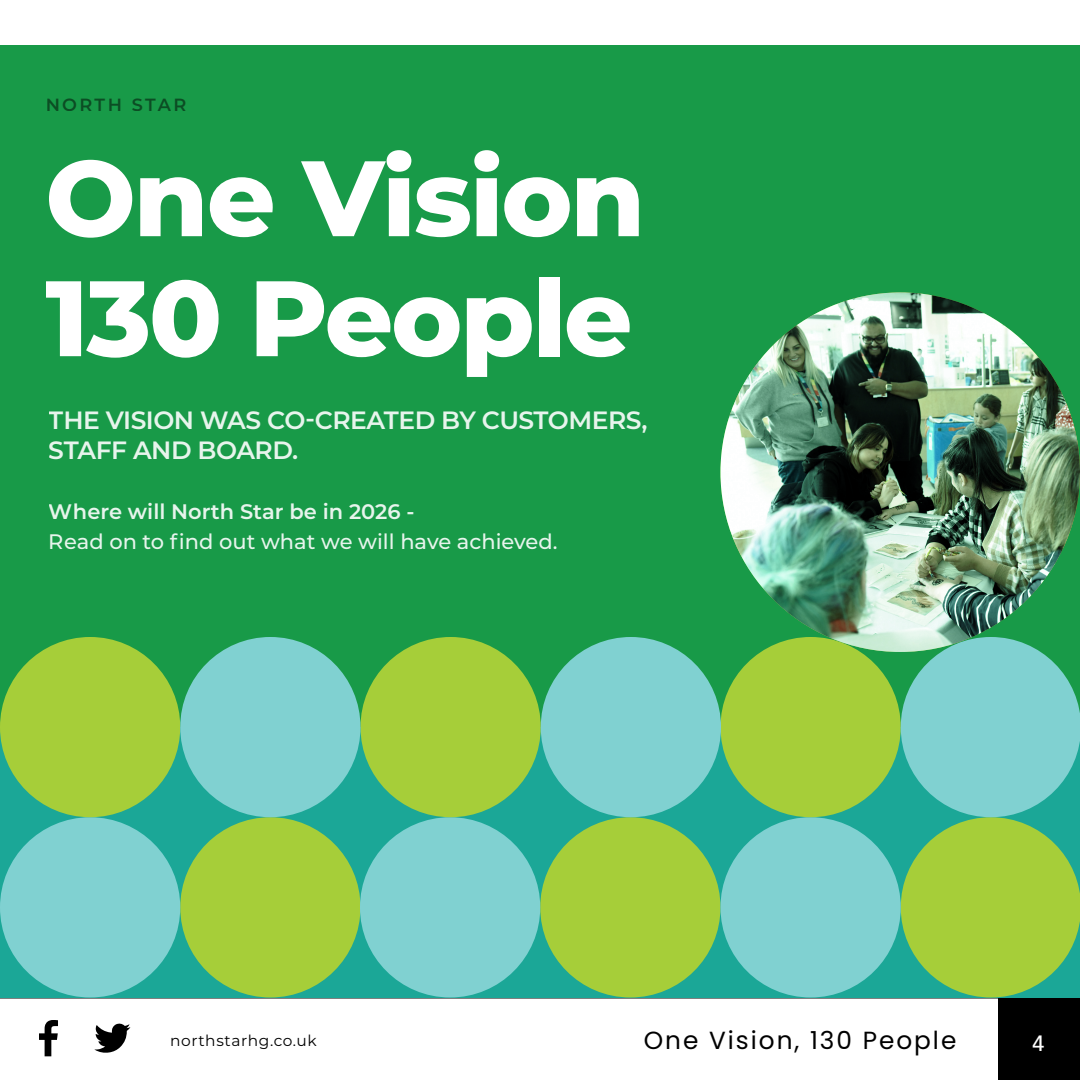
<style>
.page{position:relative;width:1080px;height:1080px;background:#fff}
.page>*{position:absolute;margin:0;border:0;box-sizing:border-box;transform-origin:0 0}
.t1{font:800 107px "Montserrat";letter-spacing:-.02em;color:#fff}
.t2{font:600 25px/30px "Montserrat";letter-spacing:-.02em;color:#fff}
.t3{font:24.8px "Poppins";letter-spacing:.08em;color:#000}
.t4{font:500 22.1px "Avenir";color:#fff}
.t5{font:500 21px "Montserrat";color:#fff}
.t6{font:600 21px "Montserrat";color:#fff}
.t7{font:600 17.6px "Montserrat";letter-spacing:.14em;color:#000}
.t8{font:15.4px "Montserrat";letter-spacing:.04em;color:#000}
</style>
<div class="page">
<div style="left:998px;top:998px;width:82px;height:82px;background:#000"></div>
<hr style="left:0;top:998px;width:1080px;height:1px;background:#000">
<svg style="left:39px;top:1020px;width:19px;height:36px"></svg>
<svg style="left:94px;top:1023px;width:36px;height:30px"></svg>
<div style="left:0;top:45px;width:1080px;height:953px;background:#189a48"></div>
<div style="left:0;top:727px;width:1080px;height:271px;background:#1ba797"></div>
<div style="left:180px;top:817px;width:181px;height:180px;background:#a6ce39;border-radius:50%"></div>
<div style="left:0;top:817px;width:180px;height:180px;background:#80d1d1;border-radius:50%"></div>
<div style="left:540px;top:817px;width:180px;height:180px;background:#a6ce39;border-radius:50%"></div>
<div style="left:360px;top:817px;width:180px;height:180px;background:#80d1d1;border-radius:50%"></div>
<div style="left:720px;top:817px;width:181px;height:180px;background:#80d1d1;border-radius:50%"></div>
<div style="left:720px;top:637px;width:181px;height:180px;background:#a6ce39;border-radius:50%"></div>
<svg style="left:901px;top:637px;width:179px;height:360px"></svg>
<div style="left:361px;top:637px;width:180px;height:180px;background:#a6ce39;border-radius:50%"></div>
<div style="left:541px;top:637px;width:180px;height:180px;background:#80d1d1;border-radius:50%"></div>
<div style="left:0;top:637px;width:180px;height:180px;background:#a6ce39;border-radius:50%"></div>
<div style="left:180px;top:637px;width:181px;height:180px;background:#80d1d1;border-radius:50%"></div>
<img style="left:720px;top:292px;width:360px;height:360px;border-radius:50%">
<p class="t7" style="left:45px;top:92px;width:142px">NORTH STAR</p>
<p class="t1" style="left:45px;top:120px;width:601px">One Vision</p>
<p class="t1" style="left:45px;top:240px;width:589px">130 People</p>
<p class="t2" style="left:49px;top:404px;width:600px">THE VISION WAS CO-CREATED BY CUSTOMERS,<br>STAFF AND BOARD.</p>
<p class="t6" style="left:49px;top:497px;width:367px">Where will North Star be in 2026 -</p>
<p class="t5" style="left:49px;top:527px;width:510px">Read on to find out what we will have achieved.</p>
<p class="t3" style="left:644px;top:1026px;width:314px">One Vision, 130 People</p>
<p class="t8" style="left:170px;top:1030px;width:148px">northstarhg.co.uk</p>
<p class="t4" style="left:1032px;top:1024px;width:14px">4</p>
</div>
